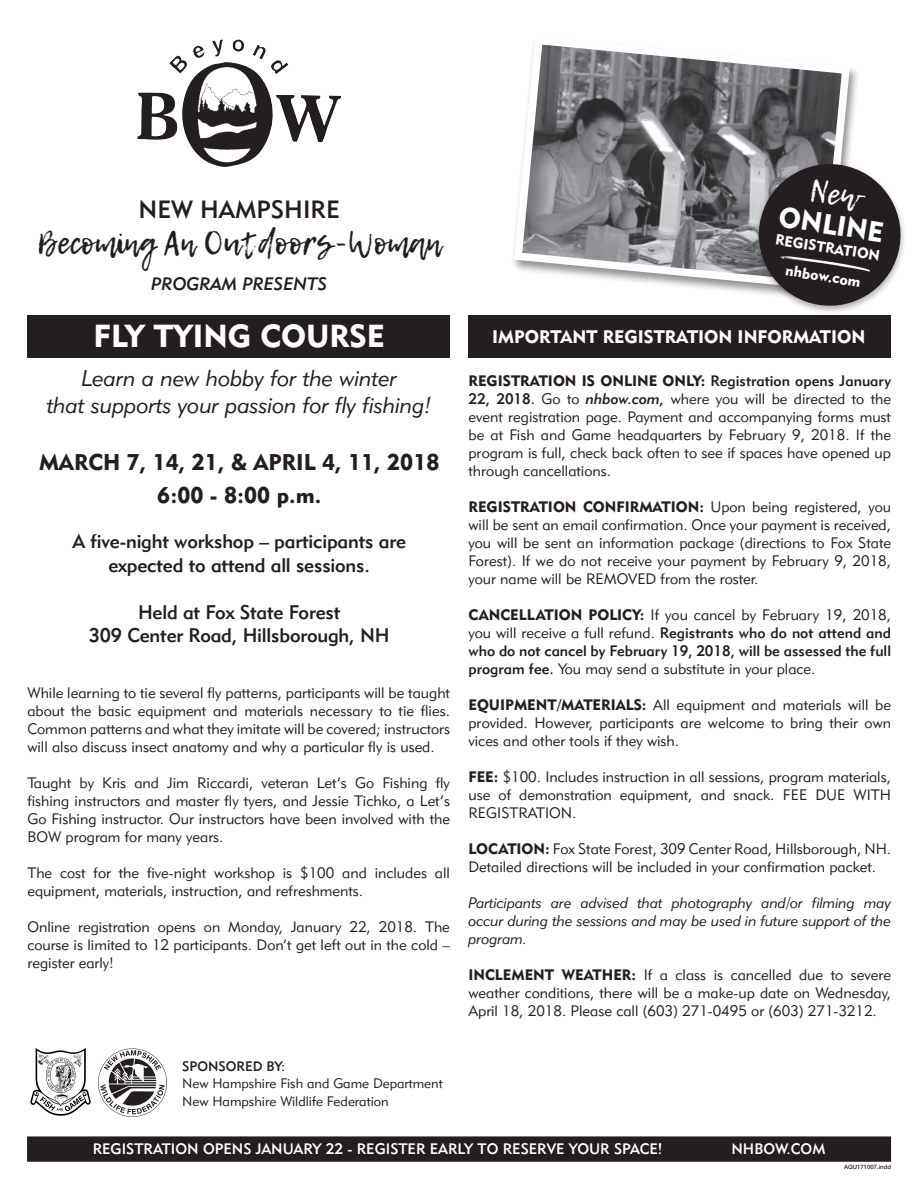
<style>
.page{position:relative;width:918px;height:1188px;background:#fff}
.page>*{position:absolute;margin:0;border:0;box-sizing:border-box;transform-origin:0 0}
.t1{font:31.5px "Lemon Tuesday";color:#231f20}
.t2{font:31.5px "Geometric 415 BT Black A";color:#fff}
.t3{font:27.9px "Geometric 415 BT Black A";color:#fff}
.t4{font:24.6px "Geometric 415 BT Medium A";color:#231f20}
.t5{font:22.5px "Geometric 415 BT Lite Italic A";color:#231f20}
.t6{font:22.5px "Geometric 415 BT Black A";color:#231f20}
.t7{font:19.5px "Geometric 415 BT Medium A";letter-spacing:-.01em;color:#231f20}
.t8{font:18px "Geometric 415 BT Black A";color:#fff}
.t9{font:17.85px "Geometric 415 BT Medium Italic A";color:#231f20}
.t10{font:15.15px "Geometric 415 BT Black A";color:#fff}
.t11{font:15px/18px "Geometric 415 BT Lite A";color:#231f20;text-align:justify}
.t12{font:15px/18px "Geometric 415 BT Medium A";color:#231f20;text-align:justify}
.t13{font:15px/18px "Geometric 415 BT Lite Italic A";color:#231f20;text-align:justify}
.t14{font:15px "Geometric 415 BT Medium A";color:#fff}
.t15{font:14.7px "Geometric 415 BT Black A";color:#fff}
.t16{font:13.65px "Geometric 415 BT Lite A";color:#231f20}
.t17{font:13.65px "Geometric 415 BT Medium A";color:#231f20}
.t18{font:500 6px "Helvetica Neue LT Std";color:#231f20}
.s1{font-family:"Geometric 415 BT Black A"}
.s2{font-family:"Geometric 415 BT Medium A"}
.s3{font-family:"Geometric 415 BT Medium Italic A"}
.s4{font-family:"Geometric 415 BT Lite A"}
</style>
<div class="page">
<div style="left:27px;top:315px;width:423px;height:43px;background:#231f20"></div>
<div style="left:28px;top:1137px;width:862px;height:24px;background:#231f20"></div>
<div style="left:27px;top:1136px;width:864px;height:26px;border:2px solid #231f20"></div>
<svg style="left:30px;top:1048px;width:61px;height:68px"></svg>
<img style="left:98px;top:1048px;width:68px;height:68px">
<img style="left:137px;top:40px;width:152px;height:127px">
<div style="left:468px;top:315px;width:423px;height:43px;background:#231f20"></div>
<svg style="left:513px;top:44px;width:341px;height:249px"></svg>
<div style="left:753px;top:161px;width:154px;height:153px;background:#fff"></div>
<svg style="left:754px;top:159px;width:150px;height:152px;background:#5b5859"></svg>
<p class="t4" style="left:138px;top:195px;width:203px">NEW HAMPSHIRE</p>
<p class="t1" style="left:37px;top:225px;width:405px">Becoming An Outdoors-Woman</p>
<p class="t9" style="left:151px;top:273px;width:178px">PROGRAM PRESENTS</p>
<p class="t2" style="left:94px;top:317px;width:293px">FLY TYING COURSE</p>
<p class="t5" style="left:81px;top:365px;width:317px">Learn a new hobby for the winter</p>
<p class="t5" style="left:47px;top:392px;width:386px">that supports your passion for fly fishing!</p>
<p class="t6" style="left:39px;top:449px;width:402px">MARCH 7, 14, 21, &amp; APRIL 4, 11, 2018</p>
<p class="t6" style="left:157px;top:482px;width:165px">6:00 - 8:00 p.m.</p>
<p class="t7" style="left:72px;top:530px;width:335px">A five-night workshop – participants are</p>
<p class="t7" style="left:108px;top:553px;width:263px">expected to attend all sessions.</p>
<p class="t7" style="left:138px;top:600px;width:204px">Held at Fox State Forest</p>
<p class="t7" style="left:89px;top:623px;width:302px">309 Center Road, Hillsborough, NH</p>
<p class="t11" style="left:27px;top:684px;width:424px">While learning to tie several fly patterns, participants will be taught about the basic equipment and materials necessary to tie flies.<br>Common patterns and what they imitate will be covered; instructors will also discuss insect anatomy and why a particular fly is used.</p>
<p class="t11" style="left:27px;top:774px;width:424px">Taught by Kris and Jim Riccardi, veteran Let’s Go Fishing fly fishing instructors and master fly tyers, and Jessie Tichko, a Let’s Go Fishing instructor. Our instructors have been involved with the BOW program for many years.</p>
<p class="t11" style="left:27px;top:864px;width:424px">The cost for the five-night workshop is $100 and includes all equipment, materials, instruction, and refreshments.</p>
<p class="t11" style="left:27px;top:918px;width:424px">Online registration opens on Monday, January 22, 2018. The course is limited to 12 participants. Don’t get left out in the cold – register early!</p>
<p class="t3" style="left:782px;top:199px;width:107px;rotate:9deg">ONLINE</p>
<p class="t15" style="left:777px;top:230px;width:107px;rotate:9deg">REGISTRATION</p>
<p class="t10" style="left:787px;top:261px;width:77px;rotate:9deg">nhbow.com</p>
<p class="t8" style="left:492px;top:326px;width:375px">IMPORTANT REGISTRATION INFORMATION</p>
<p class="t11" style="left:468px;top:371px;width:424px"><span class="s1">REGISTRATION IS ONLINE ONLY:</span> <span class="s2">Registration opens January 22, 2018.</span> Go to <span class="s3">nhbow.com,</span> where you will be directed to the event registration page. Payment and accompanying forms must be at Fish and Game headquarters by February 9, 2018. If the program is full, check back often to see if spaces have opened up through cancellations.</p>
<p class="t11" style="left:468px;top:497px;width:424px"><span class="s1">REGISTRATION CONFIRMATION:</span> Upon being registered, you will be sent an email confirmation. Once your payment is received, you will be sent an information package (directions to Fox State Forest). If we do not receive your payment by February 9, 2018, your name will be REMOVED from the roster.</p>
<p class="t12" style="left:468px;top:605px;width:424px"><span class="s1">CANCELLATION POLICY:</span> <span class="s4">If you cancel by February 19, 2018, you will receive a full refund.</span> Registrants who do not attend and who do not cancel by February 19, 2018, will be assessed the full program fee. <span class="s4">You may send a substitute in your place.</span></p>
<p class="t11" style="left:468px;top:695px;width:424px"><span class="s1">EQUIPMENT/MATERIALS:</span> All equipment and materials will be provided. However, participants are welcome to bring their own vices and other tools if they wish.</p>
<p class="t11" style="left:468px;top:767px;width:424px"><span class="s1">FEE:</span> $100. Includes instruction in all sessions, program materials, use of demonstration equipment, and snack. FEE DUE WITH REGISTRATION.</p>
<p class="t11" style="left:468px;top:839px;width:424px"><span class="s1">LOCATION:</span> Fox State Forest, 309 Center Road, Hillsborough, NH.<br>Detailed directions will be included in your confirmation packet.</p>
<p class="t13" style="left:468px;top:893px;width:424px">Participants are advised that photography and/or filming may occur during the sessions and may be used in future support of the program.</p>
<p class="t11" style="left:468px;top:965px;width:424px"><span class="s1">INCLEMENT WEATHER:</span> If a class is cancelled due to severe weather conditions, there will be a make-up date on Wednesday, April 18, 2018. Please call (603) 271-0495 or (603) 271-3212.</p>
<p class="t17" style="left:182px;top:1058px;width:105px">SPONSORED BY:</p>
<p class="t16" style="left:182px;top:1075px;width:262px">New Hampshire Fish and Game Department</p>
<p class="t16" style="left:182px;top:1093px;width:208px">New Hampshire Wildlife Federation</p>
<p class="t14" style="left:93px;top:1139px;width:571px">REGISTRATION OPENS JANUARY 22 - REGISTER EARLY TO RESERVE YOUR SPACE!</p>
<p class="t14" style="left:731px;top:1139px;width:95px">NHBOW.COM</p>
<p class="t18" style="left:844px;top:1164px;width:48px">AQU171007.indd</p>
</div>
